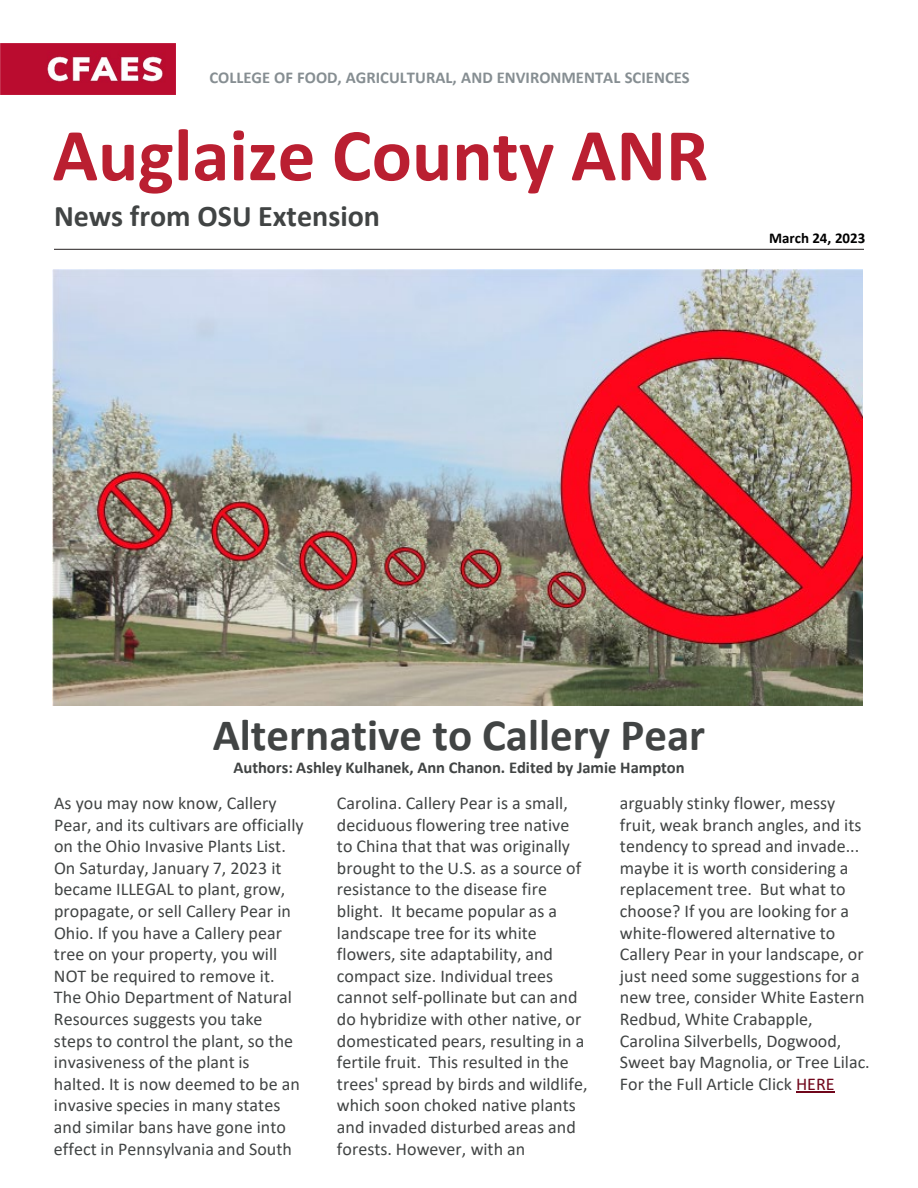
<style>
.page{position:relative;width:918px;height:1188px;background:#fff}
.page>*{position:absolute;margin:0;border:0;box-sizing:border-box;transform-origin:0 0}
.t1{font:700 75px "Calibri";color:#ba1f31}
.t2{font:700 45px "Calibri";color:#414444}
.t3{font:700 30px "Calibri";color:#414444}
.t4{font:18px/21.6px "Calibri";color:#414444}
.t5{font:700 16.5px "Calibri";letter-spacing:-.005em;color:#414444}
.t6{font:700 16.5px "Calibri";color:#868e92}
.t7{font:700 15px "Calibri";color:#000}
.s1{color:#70061b}
</style>
<div class="page">
<hr style="left:54px;top:249px;width:810px;height:1px;background:#231f20">
<img style="left:0;top:43px;width:176px;height:52px">
<hr style="left:796px;top:1092px;width:39px;height:1px;background:#70061b">
<img style="left:53px;top:269px;width:810px;height:437px">
<p class="t6" style="left:209px;top:65px;width:482px">COLLEGE OF FOOD, AGRICULTURAL, AND ENVIRONMENTAL SCIENCES</p>
<h1 class="t1" style="left:52px;top:102px;width:657px">Auglaize County ANR</h1>
<p class="t3" style="left:54px;top:195px;width:328px">News from OSU Extension</p>
<p class="t7" style="left:769px;top:228px;width:98px">March 24, 2023</p>
<p class="t2" style="left:213px;top:703px;width:494px">Alternative to Callery Pear</p>
<p class="t5" style="left:233px;top:756px;width:453px">Authors: Ashley Kulhanek, Ann Chanon. Edited by Jamie Hampton</p>
<p class="t4" style="left:54px;top:792px;width:251px">As you may now know, Callery<br>Pear, and its cultivars are officially on the Ohio Invasive Plants List.<br>On Saturday, January 7, 2023 it became ILLEGAL to plant, grow, propagate, or sell Callery Pear in<br>Ohio. If you have a Callery pear tree on your property, you will<br>NOT be required to remove it.<br>The Ohio Department of Natural<br>Resources suggests you take steps to control the plant, so the invasiveness of the plant is halted. It is now deemed to be an invasive species in many states and similar bans have gone into effect in Pennsylvania and South</p>
<p class="t4" style="left:337px;top:792px;width:252px">Carolina. Callery Pear is a small, deciduous flowering tree native to China that that was originally brought to the U.S. as a source of resistance to the disease fire blight. It became popular as a landscape tree for its white flowers, site adaptability, and compact size. Individual trees cannot self-pollinate but can and do hybridize with other native, or domesticated pears, resulting in a fertile fruit. This resulted in the trees' spread by birds and wildlife, which soon choked native plants and invaded disturbed areas and forests. However, with an</p>
<p class="t4" style="left:620px;top:792px;width:251px">arguably stinky flower, messy fruit, weak branch angles, and its tendency to spread and invade... maybe it is worth considering a replacement tree. But what to choose? If you are looking for a white-flowered alternative to<br>Callery Pear in your landscape, or just need some suggestions for a new tree, consider White Eastern<br>Redbud, White Crabapple,<br>Carolina Silverbells, Dogwood,<br>Sweet bay Magnolia, or Tree Lilac.<br>For the Full Article Click <span class="s1">HERE</span></p>
</div>
